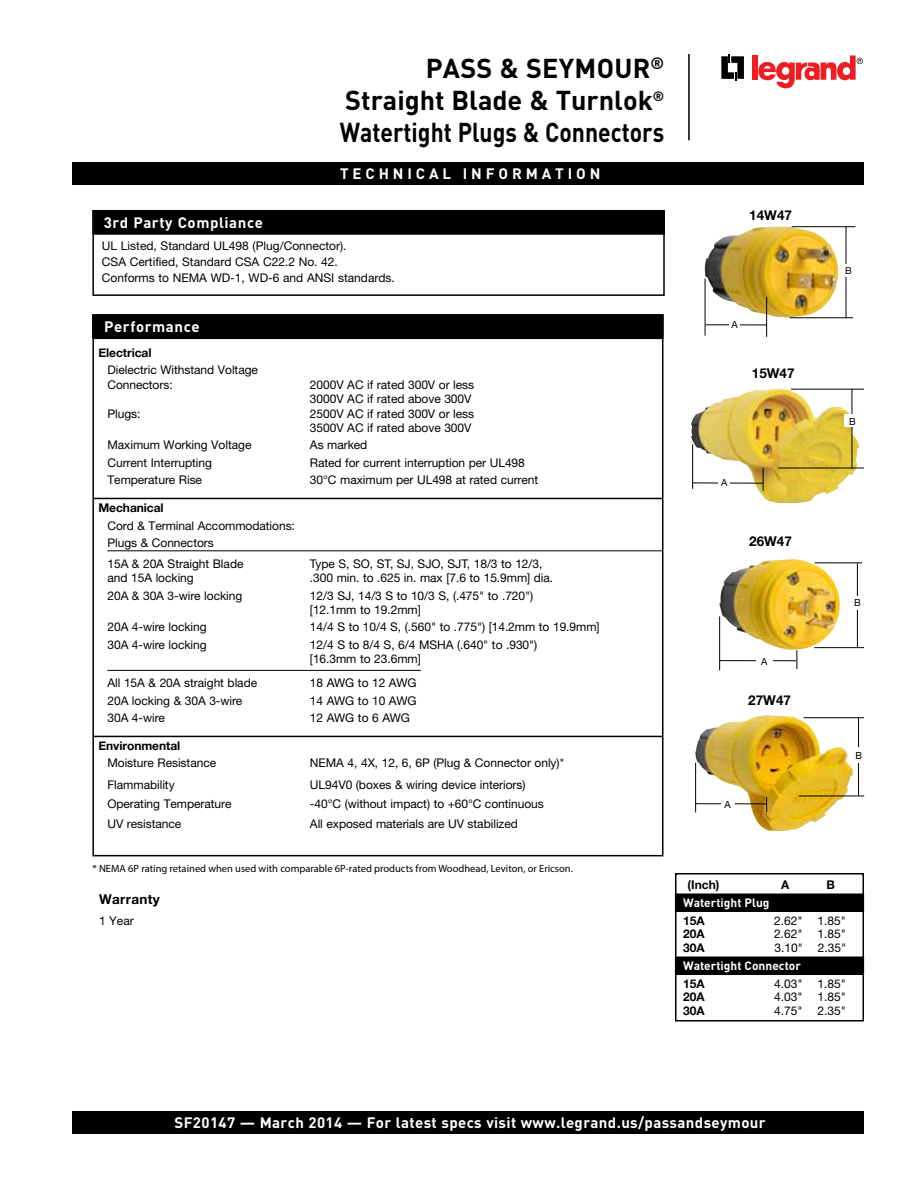
<style>
.page{position:relative;width:918px;height:1188px;background:#fff}
.page>*{position:absolute;margin:0;border:0;box-sizing:border-box;transform-origin:0 0}
.t1{font:700 27px/32.4px "DIN Pro";color:#000;text-align:justify}
.t2{font:700 15px "DIN Pro";letter-spacing:.025em;color:#fff}
.t3{font:700 15px "DIN Pro";letter-spacing:.26em;color:#fff}
.t4{font:700 13.5px "Helvetica Neue";color:#000}
.t5{font:700 13.5px "Helvetica Neue";letter-spacing:.025em;color:#000}
.t6{font:12px/14.4px "Helvetica Neue CE";letter-spacing:-.005em;color:#000}
.t7{font:700 12px "Helvetica Neue";letter-spacing:-.005em;color:#000}
.t8{font:700 12px "DIN Pro";color:#fff}
.t9{font:10.5px "Myriad Pro";color:#000}
.t10{font:9.75px "Helvetica Neue CE";color:#000}
</style>
<div class="page">
<div style="left:72px;top:162px;width:792px;height:23px;background:#000"></div>
<div style="left:72px;top:1111px;width:792px;height:23px;background:#000"></div>
<hr style="left:688px;top:54px;width:2px;height:86px;background:#000">
<div style="left:752px;top:55px;width:6px;height:25px;background:#ed1d24"></div>
<svg style="left:758px;top:55px;width:105px;height:33px"></svg>
<svg style="left:721px;top:55px;width:23px;height:26px"></svg>
<div style="left:93px;top:210px;width:571px;height:24px;background:#000"></div>
<div style="left:92px;top:210px;width:573px;height:25px;border:1px solid #000"></div>
<div style="left:92px;top:210px;width:573px;height:86px;border:2px solid #000"></div>
<img style="left:705px;top:227px;width:133px;height:91px">
<hr style="left:705px;top:279px;width:1px;height:57px;background:#000">
<hr style="left:792px;top:226px;width:63px;height:1px;background:#000">
<hr style="left:846px;top:226px;width:1px;height:92px;background:#000">
<hr style="left:789px;top:317px;width:64px;height:1px;background:#000">
<hr style="left:705px;top:324px;width:62px;height:1px;background:#000">
<hr style="left:766px;top:297px;width:1px;height:40px;background:#000">
<div style="left:841px;top:264px;width:14px;height:13px;background:#fff"></div>
<img style="left:691px;top:388px;width:168px;height:115px">
<svg style="left:763px;top:468px;width:1px;height:23px"></svg>
<hr style="left:692px;top:444px;width:1px;height:45px;background:#000">
<hr style="left:791px;top:389px;width:73px;height:1px;background:#000">
<hr style="left:693px;top:482px;width:70px;height:2px;background:#000">
<hr style="left:778px;top:468px;width:86px;height:1px;background:#000">
<hr style="left:852px;top:389px;width:1px;height:80px;background:#000">
<div style="left:844px;top:415px;width:17px;height:12px;background:#fff"></div>
<div style="left:719px;top:476px;width:11px;height:13px;background:#fff"></div>
<img style="left:719px;top:559px;width:121px;height:91px">
<img style="left:695px;top:714px;width:158px;height:117px">
<hr style="left:857px;top:563px;width:1px;height:85px;background:#000">
<hr style="left:720px;top:660px;width:76px;height:1px;background:#000">
<svg style="left:796px;top:650px;width:1px;height:19px"></svg>
<div style="left:851px;top:596px;width:12px;height:14px;background:#fff"></div>
<hr style="left:695px;top:803px;width:71px;height:1px;background:#000">
<hr style="left:858px;top:718px;width:1px;height:78px;background:#000">
<hr style="left:695px;top:763px;width:1px;height:49px;background:#000">
<svg style="left:766px;top:797px;width:1px;height:15px"></svg>
<hr style="left:799px;top:796px;width:65px;height:1px;background:#000">
<hr style="left:804px;top:717px;width:60px;height:1px;background:#000">
<div style="left:850px;top:747px;width:18px;height:16px;background:#fff"></div>
<div style="left:721px;top:796px;width:14px;height:16px;background:#fff"></div>
<hr style="left:719px;top:616px;width:1px;height:54px;background:#000">
<hr style="left:814px;top:647px;width:50px;height:1px;background:#000">
<hr style="left:815px;top:562px;width:47px;height:1px;background:#000">
<div style="left:756px;top:654px;width:17px;height:14px;background:#fff"></div>
<div style="left:93px;top:315px;width:570px;height:24px;background:#000"></div>
<hr style="left:94px;top:498px;width:568px;height:1px;background:#000">
<hr style="left:107px;top:550px;width:555px;height:1px;background:#000">
<hr style="left:107px;top:670px;width:314px;height:1px;background:#000">
<hr style="left:94px;top:736px;width:568px;height:1px;background:#000">
<div style="left:92px;top:314px;width:571px;height:542px;border:2px solid #000"></div>
<div style="left:730px;top:318px;width:10px;height:13px;background:#fff"></div>
<div style="left:675px;top:957px;width:189px;height:17px;background:#000"></div>
<div style="left:675px;top:894px;width:189px;height:17px;background:#000"></div>
<div style="left:675px;top:873px;width:189px;height:149px;border:2px solid #000"></div>
<h1 class="t1" style="left:340px;top:51px;width:326px;text-indent:86px">PASS &amp; SEYMOUR<sup>® </sup>Straight Blade &amp; Turnlok<sup>® </sup>Watertight Plugs &amp; Connectors</h1>
<p class="t3" style="left:340px;top:163px;width:262px">TECHNICAL INFORMATION</p>
<p class="t2" style="left:104px;top:213px;width:161px">3rd Party Compliance</p>
<p class="t6" style="left:102px;top:238px;width:295px;line-height:15.9px">UL Listed, Standard UL498 (Plug/Connector).<br>CSA Certified, Standard CSA C22.2 No. 42.<br>Conforms to NEMA WD-1, WD-6 and ANSI standards.</p>
<p class="t2" style="left:104px;top:316px;width:97px">Performance</p>
<p class="t7" style="left:98px;top:343px;width:55px">Electrical</p>
<p class="t6" style="left:107px;top:363px;width:152px">Dielectric Withstand Voltage<br>Connectors:</p>
<p class="t6" style="left:310px;top:377px;width:166px">2000V AC if rated 300V or less<br>3000V AC if rated above 300V</p>
<p class="t6" style="left:107px;top:406px;width:35px">Plugs:</p>
<p class="t6" style="left:310px;top:406px;width:166px">2500V AC if rated 300V or less<br>3500V AC if rated above 300V</p>
<p class="t6" style="left:107px;top:438px;width:145px">Maximum Working Voltage</p>
<p class="t6" style="left:310px;top:438px;width:59px">As marked</p>
<p class="t6" style="left:107px;top:455px;width:106px">Current Interrupting</p>
<p class="t6" style="left:310px;top:455px;width:216px">Rated for current interruption per UL498</p>
<p class="t6" style="left:107px;top:473px;width:96px">Temperature Rise</p>
<p class="t6" style="left:310px;top:473px;width:230px">30°C maximum per UL498 at rated current</p>
<p class="t7" style="left:98px;top:498px;width:67px">Mechanical</p>
<p class="t6" style="left:107px;top:517px;width:189px;line-height:17.4px">Cord &amp; Terminal Accommodations:<br>Plugs &amp; Connectors</p>
<p class="t6" style="left:107px;top:556px;width:138px">15A &amp; 20A Straight Blade</p>
<p class="t6" style="left:310px;top:556px;width:234px">Type S, SO, ST, SJ, SJO, SJT, 18/3 to 12/3,</p>
<p class="t6" style="left:107px;top:571px;width:88px">and 15A locking</p>
<p class="t6" style="left:310px;top:571px;width:245px">.300 min. to .625 in. max [7.6 to 15.9mm] dia.</p>
<p class="t6" style="left:107px;top:588px;width:136px">20A &amp; 30A 3-wire locking</p>
<p class="t6" style="left:310px;top:588px;width:225px">12/3 SJ, 14/3 S to 10/3 S, (.475" to .720") [12.1mm to 19.2mm]</p>
<p class="t6" style="left:107px;top:620px;width:101px">20A 4-wire locking</p>
<p class="t6" style="left:310px;top:620px;width:291px">14/4 S to 10/4 S, (.560" to .775") [14.2mm to 19.9mm]</p>
<p class="t6" style="left:107px;top:637px;width:101px">30A 4-wire locking</p>
<p class="t6" style="left:310px;top:637px;width:229px">12/4 S to 8/4 S, 6/4 MSHA (.640" to .930") [16.3mm to 23.6mm]</p>
<p class="t6" style="left:107px;top:676px;width:151px">All 15A &amp; 20A straight blade</p>
<p class="t6" style="left:310px;top:676px;width:108px">18 AWG to 12 AWG</p>
<p class="t6" style="left:107px;top:693px;width:136px">20A locking &amp; 30A 3-wire</p>
<p class="t6" style="left:310px;top:693px;width:108px">14 AWG to 10 AWG</p>
<p class="t6" style="left:107px;top:711px;width:59px">30A 4-wire</p>
<p class="t6" style="left:310px;top:711px;width:102px">12 AWG to 6 AWG</p>
<p class="t7" style="left:98px;top:736px;width:83px">Environmental</p>
<p class="t6" style="left:107px;top:756px;width:110px">Moisture Resistance</p>
<p class="t6" style="left:310px;top:756px;width:255px">NEMA 4, 4X, 12, 6, 6P (Plug &amp; Connector only)*</p>
<p class="t6" style="left:107px;top:777px;width:69px">Flammability</p>
<p class="t6" style="left:310px;top:777px;width:217px">UL94V0 (boxes &amp; wiring device interiors)</p>
<p class="t6" style="left:107px;top:797px;width:126px">Operating Temperature</p>
<p class="t6" style="left:310px;top:797px;width:235px">-40°C (without impact) to +60°C continuous</p>
<p class="t6" style="left:107px;top:816px;width:75px">UV resistance</p>
<p class="t6" style="left:310px;top:816px;width:209px">All exposed materials are UV stabilized</p>
<p class="t9" style="left:92px;top:862px;width:482px">* NEMA 6P rating retained when used with comparable 6P-rated products from Woodhead, Leviton, or Ericson.</p>
<p class="t5" style="left:99px;top:889px;width:62px">Warranty</p>
<p class="t6" style="left:99px;top:914px;width:36px">1 Year</p>
<p class="t4" style="left:749px;top:205px;width:44px">14W47</p>
<p class="t10" style="left:732px;top:319px;width:8px">A</p>
<p class="t4" style="left:752px;top:363px;width:44px">15W47</p>
<p class="t10" style="left:721px;top:477px;width:8px">A</p>
<p class="t4" style="left:749px;top:530px;width:44px">26W47</p>
<p class="t10" style="left:761px;top:656px;width:8px">A</p>
<p class="t4" style="left:748px;top:690px;width:44px">27W47</p>
<p class="t10" style="left:725px;top:799px;width:8px">A</p>
<p class="t10" style="left:845px;top:265px;width:8px">B</p>
<p class="t10" style="left:849px;top:415px;width:8px">B</p>
<p class="t10" style="left:854px;top:597px;width:8px">B</p>
<p class="t10" style="left:855px;top:749px;width:8px">B</p>
<p class="t7" style="left:688px;top:875px;width:33px">(Inch)</p>
<p class="t7" style="left:781px;top:875px;width:10px">A</p>
<p class="t7" style="left:826px;top:875px;width:10px">B</p>
<p class="t8" style="left:683px;top:894px;width:88px">Watertight Plug</p>
<p class="t7" style="left:683px;top:911px;width:23px">15A</p>
<p class="t6" style="left:774px;top:914px;width:73px">2.62" 1.85"</p>
<p class="t7" style="left:683px;top:925px;width:23px">20A</p>
<p class="t6" style="left:774px;top:927px;width:73px">2.62" 1.85"</p>
<p class="t7" style="left:683px;top:938px;width:23px">30A</p>
<p class="t6" style="left:774px;top:941px;width:73px">3.10" 2.35"</p>
<p class="t8" style="left:683px;top:957px;width:119px">Watertight Connector</p>
<p class="t7" style="left:683px;top:974px;width:23px">15A</p>
<p class="t6" style="left:774px;top:977px;width:73px">4.03" 1.85"</p>
<p class="t7" style="left:683px;top:988px;width:23px">20A</p>
<p class="t6" style="left:774px;top:990px;width:73px">4.03" 1.85"</p>
<p class="t7" style="left:683px;top:1001px;width:23px">30A</p>
<p class="t6" style="left:774px;top:1004px;width:73px">4.75" 2.35"</p>
<p class="t2" style="left:175px;top:1113px;width:593px">SF20147 — March 2014 — For latest specs visit www.legrand.us/passandseymour</p>
</div>
